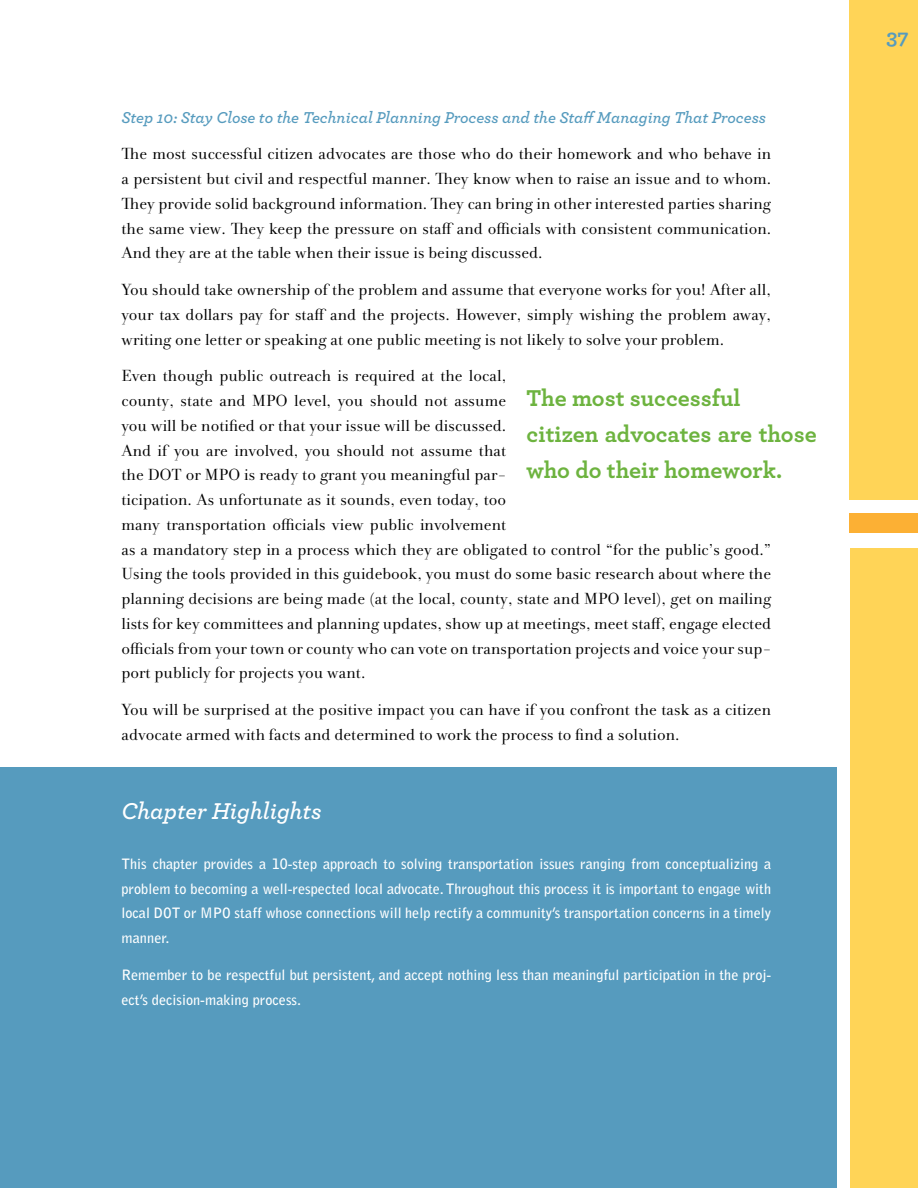
<style>
.page{position:relative;width:918px;height:1188px;background:#fff}
.page>*{position:absolute;margin:0;border:0;box-sizing:border-box;transform-origin:0 0}
.t1{font:700 24px/36px "Archer";color:#6db33f}
.t2{font:italic 600 24px "Archer";color:#fff}
.t3{font:700 21.6px "Archer";color:#569bbe}
.t4{font:16.5px/24.8px "Andrade Pro";color:#000;text-align:justify}
.t5{font:italic 600 16.5px "Archer";color:#569bbe}
.t6{font:700 14.25px/24.8px "Bell Gothic Std";color:#fff;text-align:justify}
</style>
<div class="page">
<div style="left:849px;top:0;width:69px;height:500px;background:#ffd457"></div>
<div style="left:849px;top:513px;width:69px;height:20px;background:#fcb034"></div>
<div style="left:0;top:767px;width:837px;height:421px;background:#569bbe"></div>
<div style="left:850px;top:548px;width:68px;height:640px;background:#ffd457"></div>
<p class="t5" style="left:122px;top:105px;width:646px">Step 10: Stay Close to the Technical Planning Process and the Staff Managing That Process</p>
<p class="t4" style="left:122px;top:142px;width:651px">The most successful citizen advocates are those who do their homework and who behave in a persistent but civil and respectful manner. They know when to raise an issue and to whom.<br>They provide solid background information. They can bring in other interested parties sharing the same view. They keep the pressure on staff and officials with consistent communication.<br>And they are at the table when their issue is being discussed.</p>
<p class="t4" style="left:122px;top:278px;width:651px">You should take ownership of the problem and assume that everyone works for you! After all, your tax dollars pay for staff and the projects. However, simply wishing the problem away, writing one letter or speaking at one public meeting is not likely to solve your problem.</p>
<p class="t4" style="left:122px;top:364px;width:651px;text-align:left">Even though public outreach is required at the local,<br>county, state and MPO level, you should not assume<br>you will be notified or that your issue will be discussed.<br>And if you are involved, you should not assume that<br>the DOT or MPO is ready to grant you meaningful par-<br>ticipation. As unfortunate as it sounds, even today, too<br>many transportation officials view public involvement<br>as a mandatory step in a process which they are obligated to control “for the public’s good.” Using the tools provided in this guidebook, you must do some basic research about where the planning decisions are being made (at the local, county, state and MPO level), get on mailing lists for key committees and planning updates, show up at meetings, meet staff, engage elected officials from your town or county who can vote on transportation projects and voice your sup&shy;port publicly for projects you want.</p>
<p class="t4" style="left:122px;top:698px;width:651px">You will be surprised at the positive impact you can have if you confront the task as a citizen advocate armed with facts and determined to work the process to find a solution.</p>
<p class="t1" style="left:526px;top:379px;width:292px">The most successful citizen advocates are those who do their homework.</p>
<p class="t2" style="left:122px;top:793px;width:201px">Chapter Highlights</p>
<p class="t6" style="left:122px;top:851px;width:651px">This chapter provides a 10-step approach to solving transportation issues ranging from conceptualizing a problem to becoming a well-respected local advocate. Throughout this process it is important to engage with local DOT or M PO staff whose connections will help rectify a community’s transportation concerns in a timely manner.</p>
<p class="t6" style="left:122px;top:962px;width:651px">Remember to be respectful but persistent, and accept nothing less than meaningful participation in the proj&shy;ect’s decision-making process.</p>
<p class="t3" style="left:887px;top:20px;width:24px">37</p>
</div>
